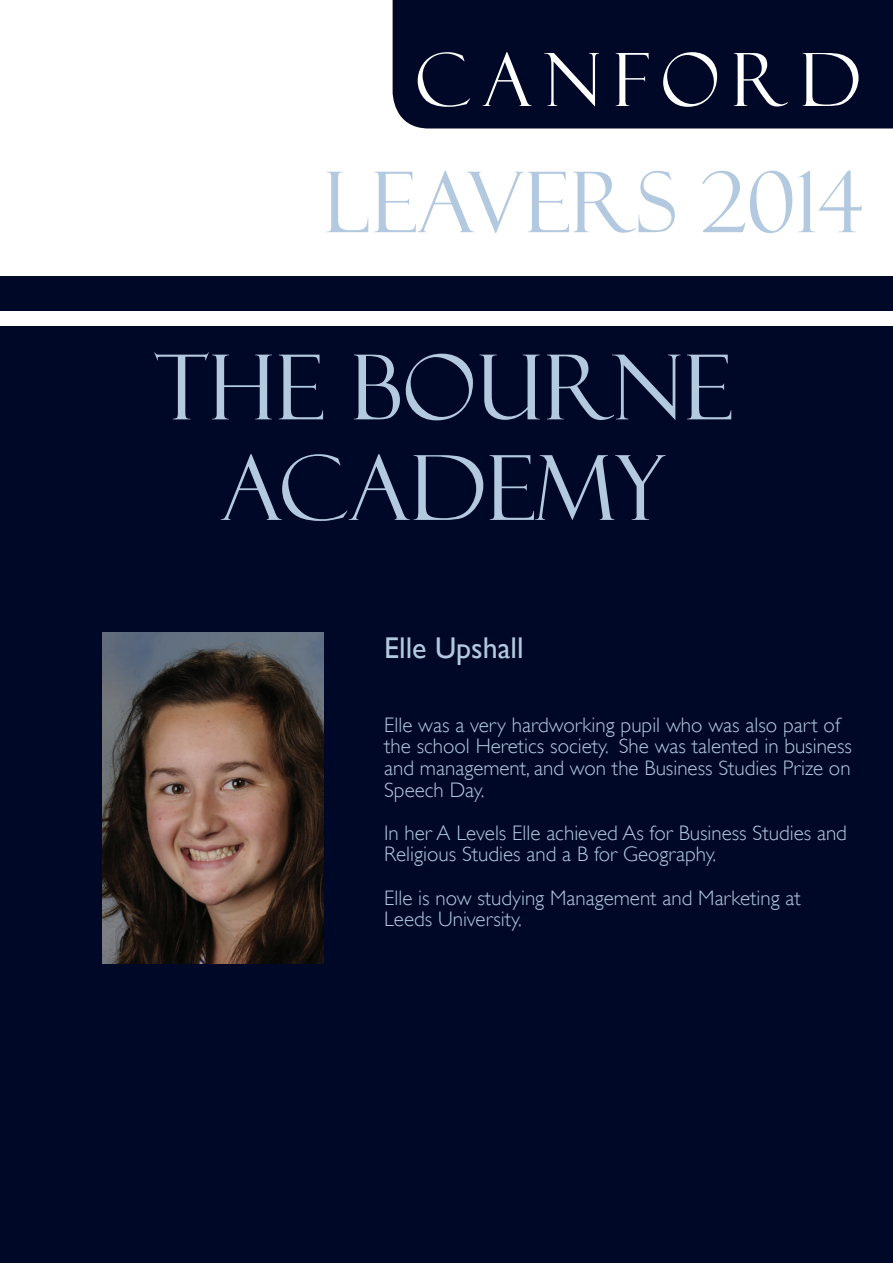
<style>
.page{position:relative;width:893px;height:1263px;background:#fff}
.page>*{position:absolute;margin:0;border:0;box-sizing:border-box;transform-origin:0 0}
.t1{font:90px/100.5px "Felix Titling";color:#b3c9e0;text-align:center}
.t2{font:84px "Felix Titling";color:#b3c9e0}
.t3{font:73.65px "Felix Titling";letter-spacing:.16em;color:#fff}
.t4{font:30px "Gill Sans";color:#b3c9e0}
.t5{font:300 21px/21.6px "Gill Sans";color:#b3c9e0}
</style>
<div class="page">
<div style="left:0;top:276px;width:893px;height:34px;background:#000827"></div>
<div style="left:392px;top:0;width:501px;height:129px;background:#000827"></div>
<div style="left:0;top:327px;width:893px;height:936px;background:#000827"></div>
<img style="left:102px;top:632px;width:221px;height:332px">
<h3 class="t3" style="left:415px;top:38px;width:447px">CANFORD</h3>
<h2 class="t2" style="left:326px;top:154px;width:539px">LEAVERS 2014</h2>
<h1 class="t1" style="left:154px;top:338px;width:579px">THE BOURNE<br>ACADEMY</h1>
<h3 class="t4" style="left:384px;top:630px;width:141px">Elle Upshall</h3>
<p class="t5" style="left:384px;top:714px;width:469px">Elle was a very hardworking pupil who was also part of the school Heretics society. She was talented in business and management, and won the Business Studies Prize on Speech Day.</p>
<p class="t5" style="left:384px;top:822px;width:464px">In her A Levels Elle achieved As for Business Studies and<br>Religious Studies and a B for Geography.</p>
<p class="t5" style="left:384px;top:887px;width:418px">Elle is now studying Management and Marketing at<br>Leeds University.</p>
</div>
